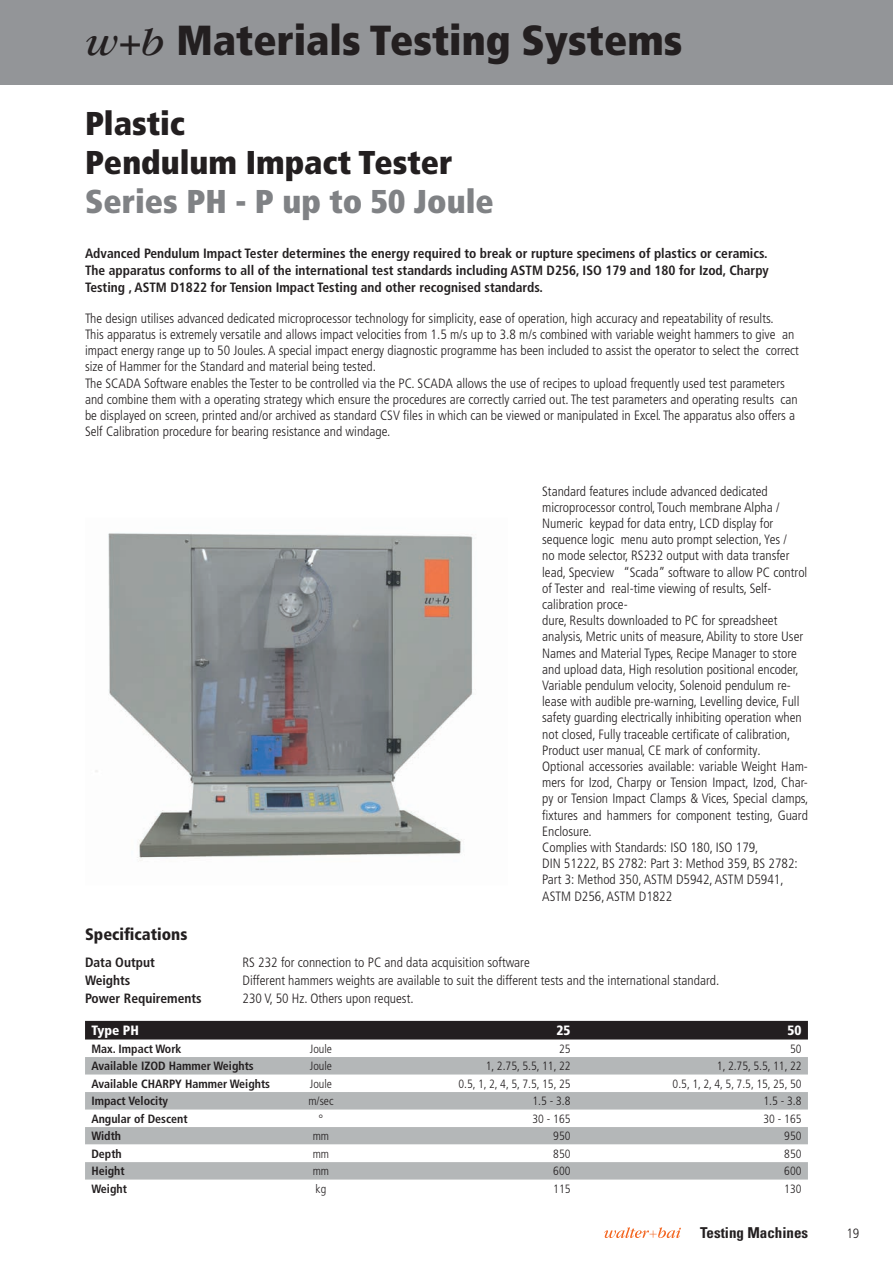
<style>
.page{position:relative;width:893px;height:1263px;background:#fff}
.page>*{position:absolute;margin:0;border:0;box-sizing:border-box;transform-origin:0 0}
.t1{font:900 condensed 42px "Frutiger LT Pro";color:#231f20}
.t2{font:900 condensed 33px/39px "Frutiger LT Pro";color:#231f20}
.t3{font:900 condensed 33px "Frutiger LT Pro";color:#808285}
.t4{font:900 condensed 16.5px "Frutiger LT Pro";color:#231f20}
.t5{font:700 condensed 15px "Univers LT Std";color:#231f20}
.t6{font:300 condensed 13.5px/16.2px "Frutiger LT Pro";color:#231f20}
.t7{font:700 condensed 13.5px/17px "Frutiger LT Pro";color:#231f20;text-align:justify}
.t8{font:900 condensed 13.5px "Frutiger LT Pro";color:#fff}
.t9{font:300 condensed 12px "Frutiger LT Pro";color:#231f20}
.t10{font:700 condensed 12px "Frutiger LT Pro";color:#231f20}
.s1{font-family:"Garamond";font-weight:400;font-style:italic;font-stretch:normal}
.s2{font-family:"Garamond";font-weight:400;font-style:italic;font-stretch:normal;font-size:39px}
</style>
<div class="page">
<svg style="left:604px;top:1227px;width:77px;height:11px"></svg>
<div style="left:0;top:0;width:893px;height:85px;background:#939598"></div>
<img style="left:95px;top:533px;width:378px;height:328px">
<div style="left:85px;top:1021px;width:723px;height:18px;background:#231f20"></div>
<div style="left:85px;top:1057px;width:723px;height:17px;background:#b4b7b8"></div>
<svg style="left:85px;top:1092px;width:723px;height:87px;fill:#b4b7b8"></svg>
<svg style="left:85px;top:1144px;width:723px;height:18px"></svg>
<h1 class="t1" style="left:85px;top:15px;width:599px"><span class="s1">w</span><span class="s2">+</span><span class="s1">b</span> Materials Testing Systems</h1>
<h2 class="t2" style="left:85px;top:104px;width:369px">Plastic<br>Pendulum Impact Tester</h2>
<h2 class="t3" style="left:85px;top:182px;width:410px">Series PH - P up to 50 Joule</h2>
<p class="t7" style="left:85px;top:245px;width:685px">Advanced Pendulum Impact Tester determines the energy required to break or rupture specimens of plastics or ceramics.<br>The apparatus conforms to all of the international test standards including ASTM D256, ISO 179 and 180 for Izod, Charpy Testing , ASTM D1822 for Tension Impact Testing and other recognised standards.</p>
<p class="t6" style="left:85px;top:310px;width:715px">The design utilises advanced dedicated microprocessor technology for simplicity, ease of operation, high accuracy and repeatability of results.<br>This apparatus is extremely versatile and allows impact velocities from 1.5 m/s up to 3.8 m/s combined with variable weight hammers to give an impact energy range up to 50 Joules. A special impact energy diagnostic programme has been included to assist the operator to select the correct size of Hammer for the Standard and material being tested.<br>The SCADA Software enables the Tester to be controlled via the PC. SCADA allows the use of recipes to upload frequently used test parameters and combine them with a operating strategy which ensure the procedures are correctly carried out. The test parameters and operating results can be displayed on screen, printed and/or archived as standard CSV files in which can be viewed or manipulated in Excel. The apparatus also offers a Self Calibration procedure for bearing resistance and windage.</p>
<p class="t6" style="left:542px;top:483px;width:268px">Standard features include advanced dedicated microprocessor control, Touch membrane Alpha / Numeric keypad for data entry, LCD display for sequence logic menu auto prompt selection, Yes /<br>no mode selector, RS232 output with data transfer lead, Specview “Scada” software to allow PC control of Tester and real-time viewing of results, Self&shy;calibration proce-<br>dure, Results downloaded to PC for spreadsheet analysis, Metric units of measure, Ability to store User Names and Material Types, Recipe Manager to store and upload data, High resolution positional encoder, Variable pendulum velocity, Solenoid pendulum re&shy;lease with audible pre-warning, Levelling device, Full safety guarding electrically inhibiting operation when not closed, Fully traceable certificate of calibration, Product user manual, CE mark of conformity.<br>Optional accessories available: variable Weight Ham&shy;mers for Izod, Charpy or Tension Impact, Izod, Char&shy;py or Tension Impact Clamps &amp; Vices, Special clamps, fixtures and hammers for component testing, Guard Enclosure.<br>Complies with Standards: ISO 180, ISO 179,<br>DIN 51222, BS 2782: Part 3: Method 359, BS 2782:<br>Part 3: Method 350, ASTM D5942, ASTM D5941, ASTM D256, ASTM D1822</p>
<p class="t4" style="left:85px;top:924px;width:104px">Specifications</p>
<p class="t7" style="left:85px;top:954px;width:71px">Data Output</p>
<p class="t6" style="left:243px;top:954px;width:289px">RS 232 for connection to PC and data acquisition software</p>
<p class="t7" style="left:85px;top:972px;width:47px">Weights</p>
<p class="t6" style="left:243px;top:972px;width:478px">Different hammers weights are available to suit the different tests and the international standard.</p>
<p class="t7" style="left:85px;top:990px;width:118px">Power Requirements</p>
<p class="t6" style="left:243px;top:990px;width:173px">230 V, 50 Hz. Others upon request.</p>
<p class="t8" style="left:91px;top:1022px;width:49px">Type PH</p>
<p class="t8" style="left:556px;top:1022px;width:16px">25</p>
<p class="t8" style="left:787px;top:1022px;width:16px">50</p>
<p class="t10" style="left:91px;top:1041px;width:92px">Max. Impact Work</p>
<p class="t9" style="left:310px;top:1042px;width:24px">Joule</p>
<p class="t9" style="left:559px;top:1042px;width:13px">25</p>
<p class="t9" style="left:790px;top:1042px;width:13px">50</p>
<p class="t10" style="left:91px;top:1059px;width:164px">Available IZOD Hammer Weights</p>
<p class="t9" style="left:310px;top:1059px;width:24px">Joule</p>
<p class="t9" style="left:486px;top:1059px;width:86px">1, 2.75, 5.5, 11, 22</p>
<p class="t9" style="left:717px;top:1059px;width:86px">1, 2.75, 5.5, 11, 22</p>
<p class="t10" style="left:91px;top:1076px;width:180px">Available CHARPY Hammer Weights</p>
<p class="t9" style="left:310px;top:1077px;width:24px">Joule</p>
<p class="t9" style="left:458px;top:1077px;width:114px">0.5, 1, 2, 4, 5, 7.5, 15, 25</p>
<p class="t9" style="left:673px;top:1077px;width:130px">0.5, 1, 2, 4, 5, 7.5, 15, 25, 50</p>
<p class="t10" style="left:91px;top:1094px;width:78px">Impact Velocity</p>
<p class="t9" style="left:308px;top:1094px;width:27px">m/sec</p>
<p class="t9" style="left:532px;top:1094px;width:40px">1.5 - 3.8</p>
<p class="t9" style="left:763px;top:1094px;width:40px">1.5 - 3.8</p>
<p class="t10" style="left:91px;top:1111px;width:98px">Angular of Descent</p>
<p class="t9" style="left:319px;top:1112px;width:6px">°</p>
<p class="t9" style="left:532px;top:1112px;width:40px">30 - 165</p>
<p class="t9" style="left:763px;top:1112px;width:40px">30 - 165</p>
<p class="t10" style="left:91px;top:1129px;width:31px">Width</p>
<p class="t9" style="left:313px;top:1129px;width:18px">mm</p>
<p class="t9" style="left:553px;top:1129px;width:19px">950</p>
<p class="t9" style="left:784px;top:1129px;width:19px">950</p>
<p class="t10" style="left:91px;top:1146px;width:32px">Depth</p>
<p class="t9" style="left:313px;top:1147px;width:18px">mm</p>
<p class="t9" style="left:553px;top:1147px;width:19px">850</p>
<p class="t9" style="left:784px;top:1147px;width:19px">850</p>
<p class="t10" style="left:91px;top:1164px;width:35px">Height</p>
<p class="t9" style="left:313px;top:1164px;width:18px">mm</p>
<p class="t9" style="left:553px;top:1164px;width:19px">600</p>
<p class="t9" style="left:784px;top:1164px;width:19px">600</p>
<p class="t10" style="left:91px;top:1181px;width:37px">Weight</p>
<p class="t9" style="left:316px;top:1182px;width:12px">kg</p>
<p class="t9" style="left:553px;top:1182px;width:19px">115</p>
<p class="t9" style="left:784px;top:1182px;width:19px">130</p>
<p class="t5" style="left:700px;top:1223px;width:110px">Testing Machines</p>
<p class="t6" style="left:846px;top:1225px;width:14px">19</p>
</div>
